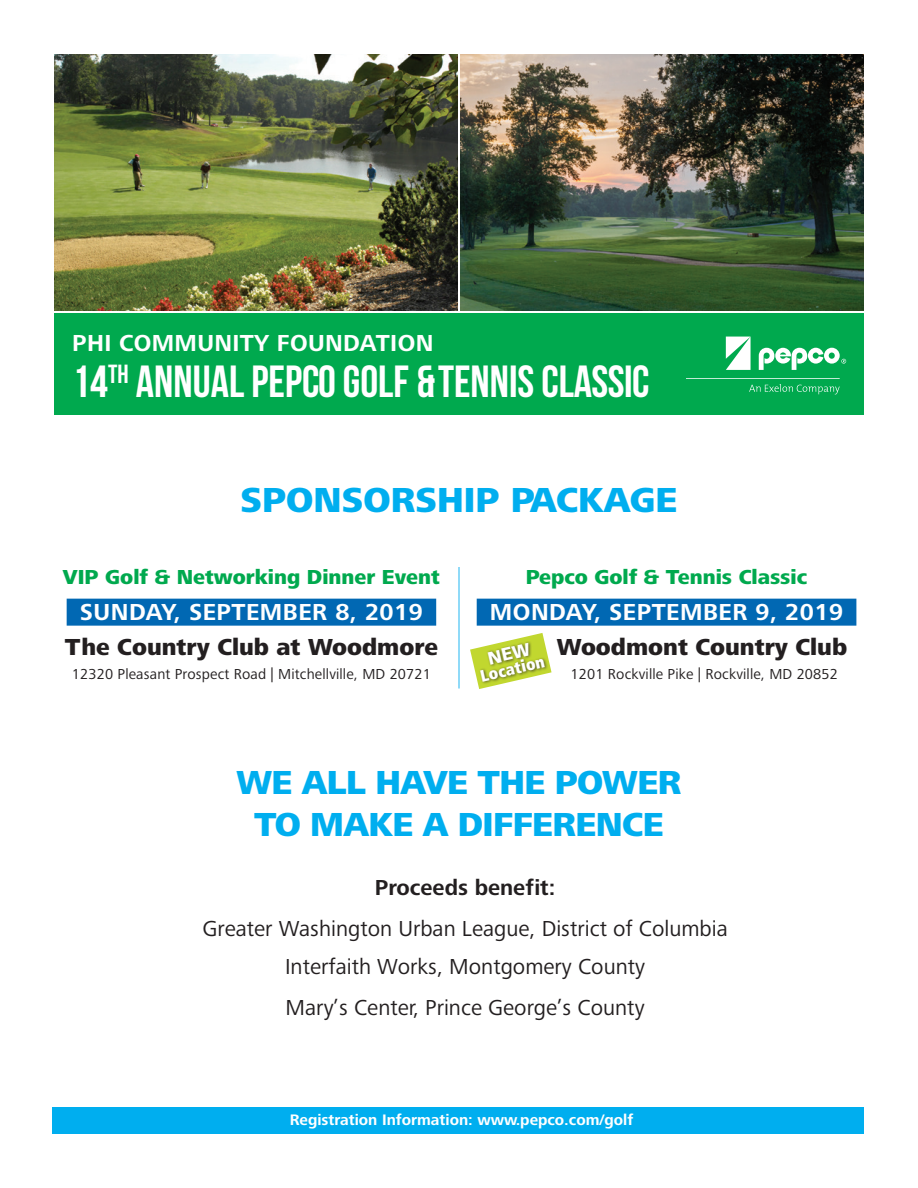
<style>
.page{position:relative;width:918px;height:1188px;background:#fff}
.page>*{position:absolute;margin:0;border:0;box-sizing:border-box;transform-origin:0 0}
.t1{font:45px "Bebas Neue";color:#fff}
.t2{font:800 36px "Frutiger Next Pro";color:#00aeef}
.t3{font:800 34.5px/42px "Frutiger Next Pro";letter-spacing:-.02em;color:#00aeef;text-align:center}
.t4{font:700 24px "Frutiger Next Pro";letter-spacing:.02em;color:#fff}
.t5{font:800 24px "Frutiger Next Pro";color:#231f20}
.t6{font:22.5px/39.8px "Frutiger Next Pro";color:#231f20;text-align:center}
.t7{font:800 21px "Frutiger Next Pro";color:#00a94e}
.t8{font:900 condensed 16.5px "Frutiger";color:#fff}
.t9{font:700 15.75px "Frutiger Next Pro";color:#fff}
.t10{font:15px "Frutiger Next Pro";letter-spacing:.01em;color:#231f20}
.s1{font-weight:700}
</style>
<div class="page">
<img style="left:460px;top:54px;width:404px;height:256px">
<img style="left:54px;top:54px;width:404px;height:256px">
<div style="left:54px;top:314px;width:810px;height:101px;background:#00a94e"></div>
<div style="left:67px;top:599px;width:369px;height:27px;background:#0168b3"></div>
<div style="left:477px;top:599px;width:379px;height:27px;background:#0168b3"></div>
<div style="left:52px;top:1107px;width:812px;height:27px;background:#00aeef"></div>
<svg style="left:687px;top:337px;width:159px;height:57px"></svg>
<hr style="left:458px;top:567px;width:2px;height:121px;background:#6bcff6">
<svg style="left:470px;top:633px;width:82px;height:56px"></svg>
<h1 class="t4" style="left:72px;top:329px;width:363px">PHI COMMUNITY FOUNDATION</h1>
<h1 class="t1" style="left:72px;top:356px;width:579px">14<sup>TH</sup> ANNUAL PEPCO GOLF &amp;TENNIS CLASSIC</h1>
<h2 class="t2" style="left:241px;top:479px;width:438px">SPONSORSHIP PACKAGE</h2>
<h3 class="t7" style="left:63px;top:565px;width:378px">VIP Golf &amp; Networking Dinner Event</h3>
<p class="t4" style="left:80px;top:599px;width:345px">SUNDAY, SEPTEMBER 8, 2019</p>
<p class="t5" style="left:65px;top:633px;width:375px">The Country Club at Woodmore</p>
<p class="t10" style="left:72px;top:665px;width:360px">12320 Pleasant Prospect Road | Mitchellville, MD 20721</p>
<p class="t8" style="left:478px;top:666px;width:67px;rotate:-13deg">Location</p>
<h3 class="t7" style="left:526px;top:565px;width:283px">Pepco Golf &amp; Tennis Classic</h3>
<p class="t4" style="left:490px;top:599px;width:355px">MONDAY, SEPTEMBER 9, 2019</p>
<p class="t5" style="left:557px;top:633px;width:292px">Woodmont Country Club</p>
<p class="t10" style="left:571px;top:665px;width:269px">1201 Rockville Pike | Rockville, MD 20852</p>
<h2 class="t3" style="left:237px;top:762px;width:446px">WE ALL HAVE THE POWER<br>TO MAKE A DIFFERENCE</h2>
<p class="t6" style="left:203px;top:868px;width:527px"><span class="s1">Proceeds benefit:<br></span>Greater Washington Urban League, District of Columbia Interfaith Works, Montgomery County<br>Mary’s Center, Prince George’s County</p>
<p class="t9" style="left:290px;top:1110px;width:345px">Registration Information: www.pepco.com/golf</p>
</div>
